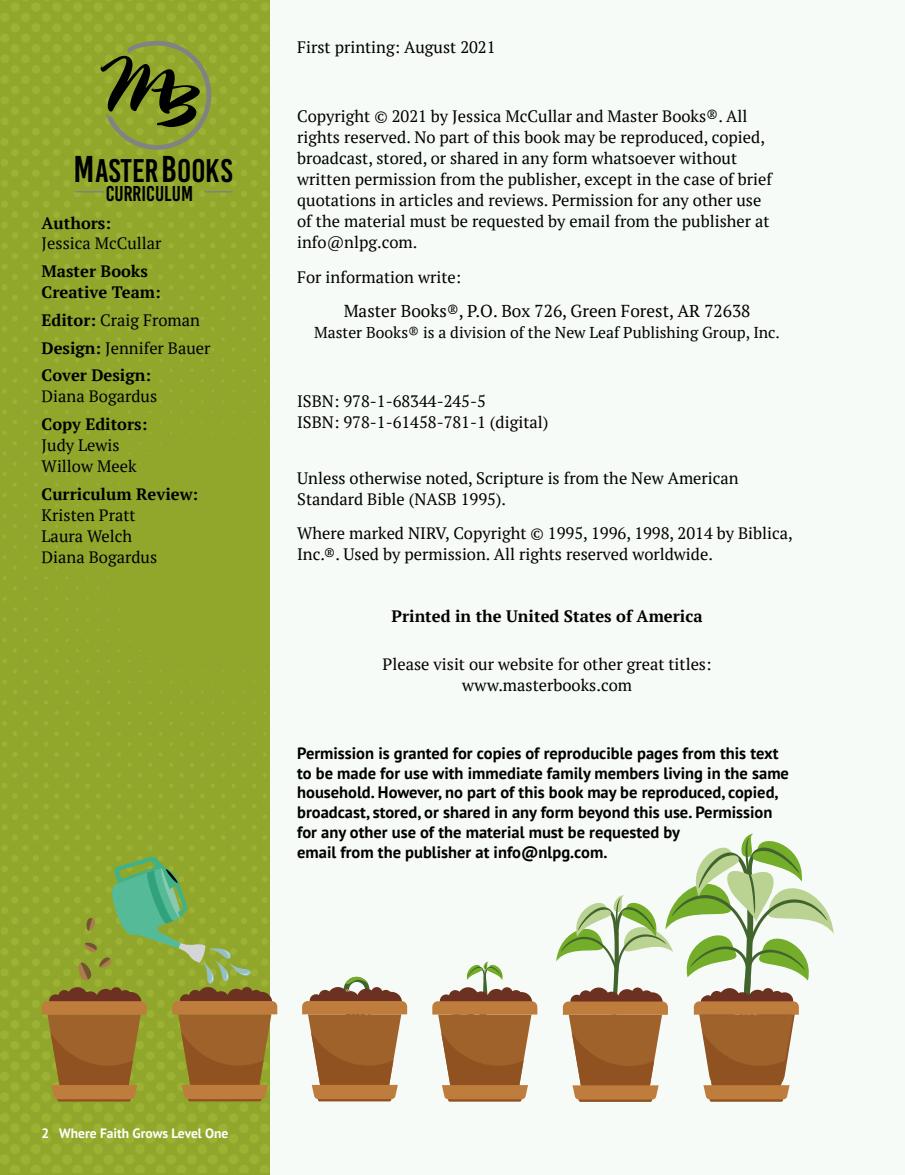
<style>
.page{position:relative;width:905px;height:1175px;background:#f7fbf7}
.page>*{position:absolute;margin:0;border:0;box-sizing:border-box;transform-origin:0 0}
.t1{font:32.7px "Bebas Kai";color:#000}
.t2{font:21.45px "Bebas Kai";color:#000}
.t3{font:17.25px "PT Serif";color:#000}
.t4{font:16.5px/21px "PT Serif";color:#000}
.t5{font:700 16.5px/19.8px "PT Sans";color:#000}
.t6{font:700 16.5px/27.8px "PT Serif";color:#000}
.t7{font:15.75px "PT Serif";color:#000}
.t8{font:700 13.5px "PT Sans";color:#fff}
.s1{font-size:37.2px}
.s2{font-weight:400}
.s3{font-size:17.25px}
</style>
<div class="page">
<img style="left:0;top:0;width:270px;height:1172px">
<hr style="left:904px;top:0;width:1px;height:1175px;background:#91a72c">
<img style="left:904px;top:0;width:1px;height:1172px">
<svg style="left:75px;top:191px;width:29px;height:1px"></svg>
<svg style="left:204px;top:191px;width:28px;height:1px"></svg>
<svg style="left:101px;top:41px;width:110px;height:109px;background:#75852d"></svg>
<svg style="left:432px;top:961px;width:105px;height:140px"></svg>
<svg style="left:302px;top:976px;width:105px;height:125px"></svg>
<svg style="left:556px;top:833px;width:277px;height:268px"></svg>
<svg style="left:42px;top:856px;width:235px;height:245px;background:#95943c"></svg>
<h1 class="t1" style="left:74px;top:153px;width:160px"><span class="s1">M</span>ASTER<span class="s1">B</span>OOKS</h1>
<h2 class="t2" style="left:106px;top:182px;width:89px">CURRICULUM</h2>
<p class="t6" style="left:42px;top:209px;width:71px">Authors:</p>
<p class="t4" style="left:42px;top:233px;width:121px">Jessica McCullar</p>
<p class="t6" style="left:42px;top:260px;width:121px;line-height:21px">Master Books<br>Creative Team:</p>
<p class="t6" style="left:42px;top:306px;width:170px">Editor: <span class="s2">Craig Froman<br></span>Design: <span class="s2">Jennifer Bauer<br></span>Cover Design:</p>
<p class="t4" style="left:42px;top:386px;width:117px">Diana Bogardus</p>
<p class="t6" style="left:42px;top:410px;width:107px">Copy Editors:</p>
<p class="t4" style="left:42px;top:434px;width:96px">Judy Lewis<br>Willow Meek</p>
<p class="t6" style="left:42px;top:480px;width:158px">Curriculum Review:</p>
<p class="t4" style="left:42px;top:504px;width:117px">Kristen Pratt<br>Laura Welch<br>Diana Bogardus</p>
<p class="t4" style="left:297px;top:37px;width:200px">First printing: August 2021</p>
<p class="t4" style="left:297px;top:106px;width:476px">Copyright © 2021 by Jessica McCullar and Master Books<span class="s3">®</span>. All rights reserved. No part of this book may be reproduced, copied, broadcast, stored, or shared in any form whatsoever without written permission from the publisher, except in the case of brief quotations in articles and reviews. Permission for any other use of the material must be requested by email from the publisher at info@nlpg.com.</p>
<p class="t4" style="left:297px;top:266px;width:166px">For information write:</p>
<p class="t3" style="left:343px;top:300px;width:408px">Master Books®, P.O. Box 726, Green Forest, AR 72638</p>
<p class="t7" style="left:314px;top:322px;width:467px">Master Books® is a division of the New Leaf Publishing Group, Inc.</p>
<p class="t4" style="left:297px;top:391px;width:253px">ISBN: 978-1-68344-245-5<br>ISBN: 978-1-61458-781-1 (digital)</p>
<p class="t4" style="left:297px;top:467px;width:443px">Unless otherwise noted, Scripture is from the New American<br>Standard Bible (NASB 1995).</p>
<p class="t4" style="left:297px;top:523px;width:497px">Where marked NIRV, Copyright © 1995, 1996, 1998, 2014 by Biblica,<br>Inc.®. Used by permission. All rights reserved worldwide.</p>
<p class="t6" style="left:391px;top:602px;width:312px">Printed in the United States of America</p>
<p class="t4" style="left:382px;top:653px;width:330px;text-align:center">Please visit our website for other great titles: www.masterbooks.com</p>
<p class="t5" style="left:297px;top:742px;width:493px">Permission is granted for copies of reproducible pages from this text to be made for use with immediate family members living in the same household. However, no part of this book may be reproduced, copied, broadcast, stored, or shared in any form beyond this use. Permission for any other use of the material must be requested by<br>email from the publisher at info@nlpg.com.</p>
<p class="t8" style="left:42px;top:1124px;width:188px">2 Where Faith Grows Level One</p>
</div>
